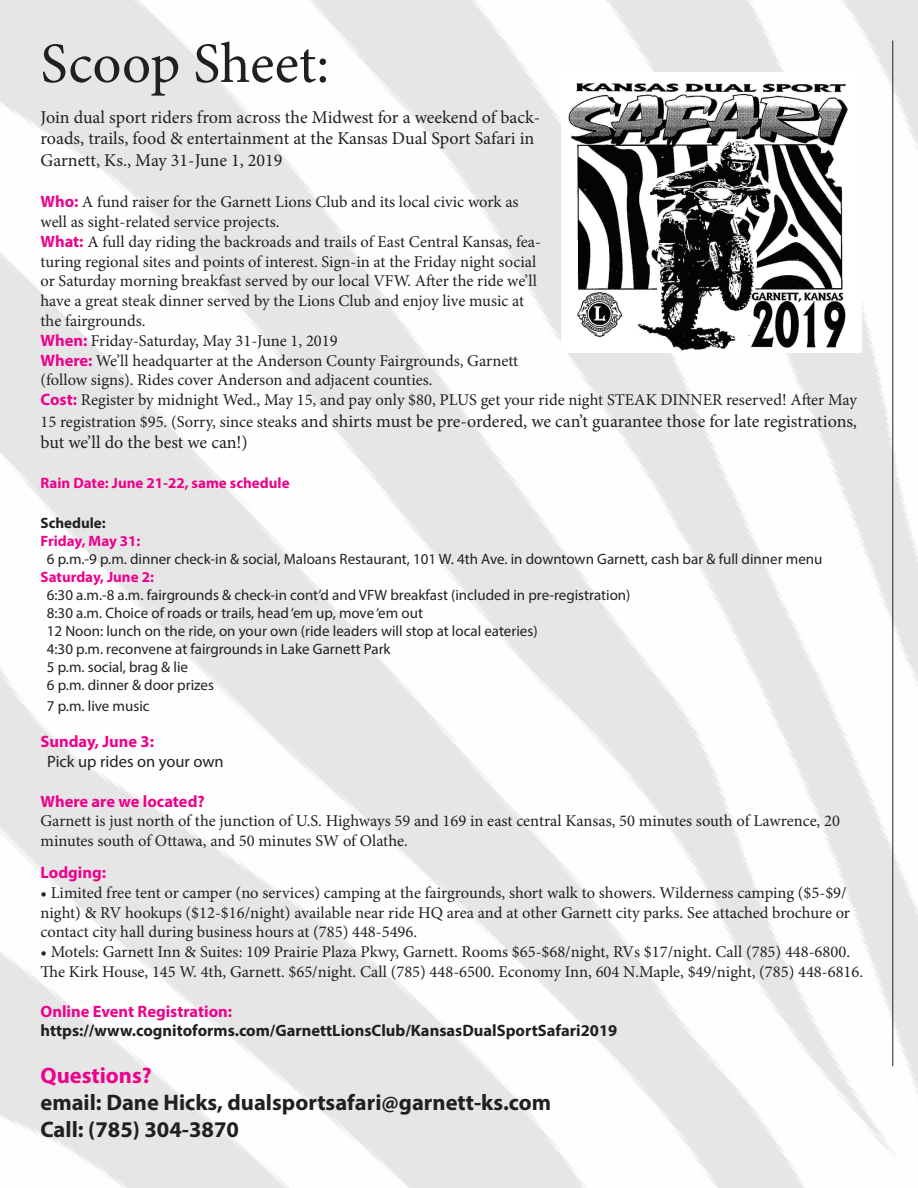
<style>
.page{position:relative;width:918px;height:1188px;background:#fff}
.page>*{position:absolute;margin:0;border:0;box-sizing:border-box;transform-origin:0 0}
.t1{font:57px "Minion Pro";color:#231f20}
.t2{font:700 22.5px/27px "Myriad Pro";color:#231f20}
.t3{font:700 22.5px "Myriad Pro";color:#ed028c}
.t4{font:18px/21.6px "Minion Pro";letter-spacing:-.005em;color:#231f20}
.t5{font:16.5px/19.8px "Minion Pro";color:#231f20}
.t6{font:700 16.5px "Myriad Pro";color:#231f20}
.t7{font:700 16.5px "Myriad Pro";color:#ed028c}
.t8{font:16.5px "Myriad Pro";color:#231f20}
.t9{font:15px/18px "Myriad Pro";color:#231f20}
.t10{font:700 15px "Myriad Pro";color:#ed028c}
.t11{font:700 15px "Myriad Pro";color:#231f20}
.s1{font-family:"Myriad Pro";font-weight:700;color:#ed028c}
.s2{font-size:16.5px}
</style>
<div class="page">
<img style="left:0;top:0;width:918px;height:1188px">
<hr style="left:892px;top:40px;width:1px;height:1026px;background:#231f20">
<img style="left:562px;top:72px;width:300px;height:281px">
<h1 class="t1" style="left:40px;top:26px;width:290px">Scoop Sheet:</h1>
<p class="t4" style="left:40px;top:106px;width:501px">Join dual sport riders from across the Midwest for a weekend of back&shy;roads, trails, food &amp; entertainment at the Kansas Dual Sport Safari in<br>Garnett, Ks., May 31-June 1, 2019</p>
<p class="t5" style="left:40px;top:192px;width:818px"><span class="s1">Who:</span> A fund raiser for the Garnett Lions Club and its local civic work as<br>well as sight-related service projects.<br><span class="s1">What:</span> A full day riding the backroads and trails of East Central Kansas, fea-<br>turing regional sites and points of interest. Sign-in at the Friday night social<br>or Saturday morning breakfast served by our local VFW. After the ride we’ll<br>have a great steak dinner served by the Lions Club and enjoy live music at<br>the fairgrounds.<br><span class="s1">When:</span> Friday-Saturday, May 31-June 1, 2019<br><span class="s1">Where:</span> We’ll headquarter at the Anderson County Fairgrounds, Garnett<br>(follow signs). Rides cover Anderson and adjacent counties.<br><span class="s1">Cost:</span> Register by midnight Wed., May 15, and pay only $80, PLUS get your ride night STEAK DINNER reserved! After May</p>
<p class="t4" style="left:40px;top:410px;width:818px"><span class="s2">15 registration $95. (Sorry, since steak</span>s and shirts must be pre-ordered, we can’t guarantee those for late registrations, but we’ll do the best we can!)</p>
<p class="t10" style="left:40px;top:473px;width:251px">Rain Date: June 21-22, same schedule</p>
<p class="t11" style="left:40px;top:513px;width:67px">Schedule:</p>
<p class="t10" style="left:40px;top:531px;width:102px">Friday, May 31:</p>
<p class="t9" style="left:47px;top:549px;width:777px">6 p.m.-9 p.m. dinner check-in &amp; social, Maloans Restaurant, 101 W. 4th Ave. in downtown Garnett, cash bar &amp; full dinner menu</p>
<p class="t10" style="left:40px;top:567px;width:115px">Saturday, June 2:</p>
<p class="t9" style="left:47px;top:585px;width:585px">6:30 a.m.-8 a.m. fairgrounds &amp; check-in cont’d and VFW breakfast (included in pre-registration)<br>8:30 a.m. Choice of roads or trails, head ‘em up, move ‘em out<br>12 Noon: lunch on the ride, on your own (ride leaders will stop at local eateries)<br>4:30 p.m. reconvene at fairgrounds in Lake Garnett Park<br>5 p.m. social, brag &amp; lie<br>6 p.m. dinner &amp; door prizes</p>
<p class="t9" style="left:47px;top:697px;width:104px">7 p.m. live music</p>
<p class="t7" style="left:40px;top:731px;width:115px">Sunday, June 3:</p>
<p class="t8" style="left:47px;top:751px;width:178px">Pick up rides on your own</p>
<p class="t7" style="left:40px;top:790px;width:166px">Where are we located?</p>
<p class="t5" style="left:40px;top:811px;width:801px">Garnett is just north of the junction of U.S. Highways 59 and 169 in east central Kansas, 50 minutes south of Lawrence, 20 minutes south of Ottawa, and 50 minutes SW of Olathe.</p>
<p class="t7" style="left:40px;top:862px;width:67px">Lodging:</p>
<p class="t5" style="left:40px;top:883px;width:811px">• Limited free tent or camper (no services) camping at the fairgrounds, short walk to showers. Wilderness camping ($5-$9/ night) &amp; RV hookups ($12-$16/night) available near ride HQ area and at other Garnett city parks. See attached brochure or contact city hall during business hours at (785) 448-5496.</p>
<p class="t5" style="left:40px;top:942px;width:824px">• Motels: Garnett Inn &amp; Suites: 109 Prairie Plaza Pkwy, Garnett. Rooms $65-$68/night, RVs $17/night. Call (785) 448-6800.<br>The Kirk House, 145 W. 4th, Garnett. $65/night. Call (785) 448-6500. Economy Inn, 604 N.Maple, $49/night, (785) 448-6816.</p>
<p class="t7" style="left:40px;top:1000px;width:193px">Online Event Registration:</p>
<p class="t6" style="left:40px;top:1020px;width:578px">https://www.cognitoforms.com/GarnettLionsClub/KansasDualSportSafari2019</p>
<h2 class="t3" style="left:40px;top:1061px;width:113px">Questions?</h2>
<h2 class="t2" style="left:40px;top:1088px;width:512px">email: Dane Hicks, dualsportsafari@garnett-ks.com<br>Call: (785) 304-3870</h2>
</div>
